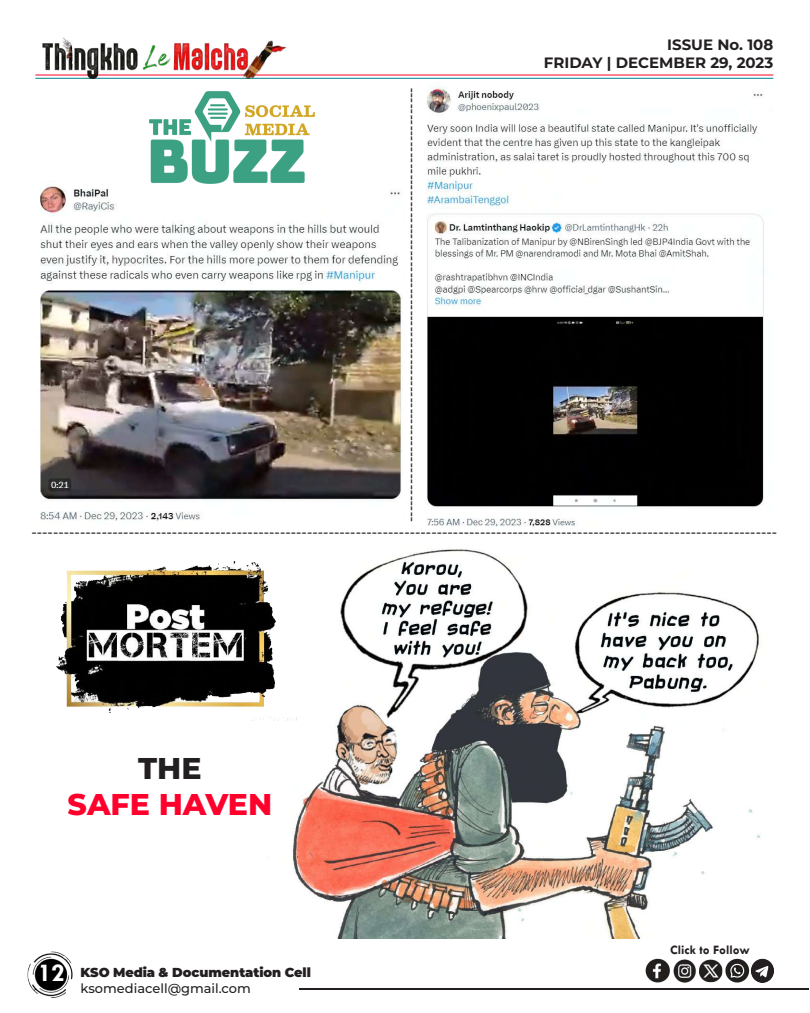
<style>
.page{position:relative;width:810px;height:1013px;background:#fff}
.page>*{position:absolute;margin:0;border:0;box-sizing:border-box;transform-origin:0 0}
.t1{font:800 30px "Montserrat";color:#ff002d}
.t2{font:800 30px "Montserrat";color:#231f20}
.t3{font:700 26px "Tw Cen";color:#fff}
.t4{font:700 15px/18px "Montserrat";color:#231f20;text-align:right}
.t5{font:500 14px "Montserrat";color:#231f20}
.t6{font:900 13px "Montserrat";letter-spacing:-.005em;color:#231f20}
.t7{font:500 13px "Montserrat";color:#231f20}
.t8{font:700 13px "Tw Cen";color:#231f20}
</style>
<div class="page">
<img style="left:252px;top:549px;width:509px;height:389px">
<img style="left:56px;top:561px;width:249px;height:159px">
<hr style="left:299px;top:988px;width:509px;height:1px;background:#231f20">
<img style="left:27px;top:951px;width:46px;height:47px">
<hr style="left:35px;top:74px;width:738px;height:1px;background:#ff002d">
<hr style="left:35px;top:78px;width:738px;height:1px;background:#00848b">
<img style="left:35px;top:37px;width:254px;height:42px">
<img style="left:645px;top:958px;width:129px;height:25px">
<img style="left:40px;top:180px;width:362px;height:341px">
<img style="left:149px;top:91px;width:166px;height:93px">
<img style="left:426px;top:82px;width:338px;height:445px">
<p class="t5" style="left:401px;top:522px;width:436px;rotate:-90deg">--------------------------------------------------------------------------------</p>
<p class="t4" style="left:544px;top:35px;width:231px">ISSUE No. 108<br>FRIDAY | DECEMBER 29, 2023</p>
<p class="t5" style="left:31px;top:522px;width:747px">------------------------------------------------------------------------------------------------------------------------------------------</p>
<h1 class="t2" style="left:138px;top:746px;width:65px">THE</h1>
<h1 class="t1" style="left:68px;top:782px;width:206px">SAFE HAVEN</h1>
<h2 class="t3" style="left:38px;top:957px;width:28px">12</h2>
<p class="t6" style="left:81px;top:962px;width:232px">KSO Media &amp; Documentation Cell</p>
<p class="t7" style="left:81px;top:978px;width:172px">ksomediacell@gmail.com</p>
<p class="t8" style="left:670px;top:942px;width:81px">Click to Follow</p>
</div>
